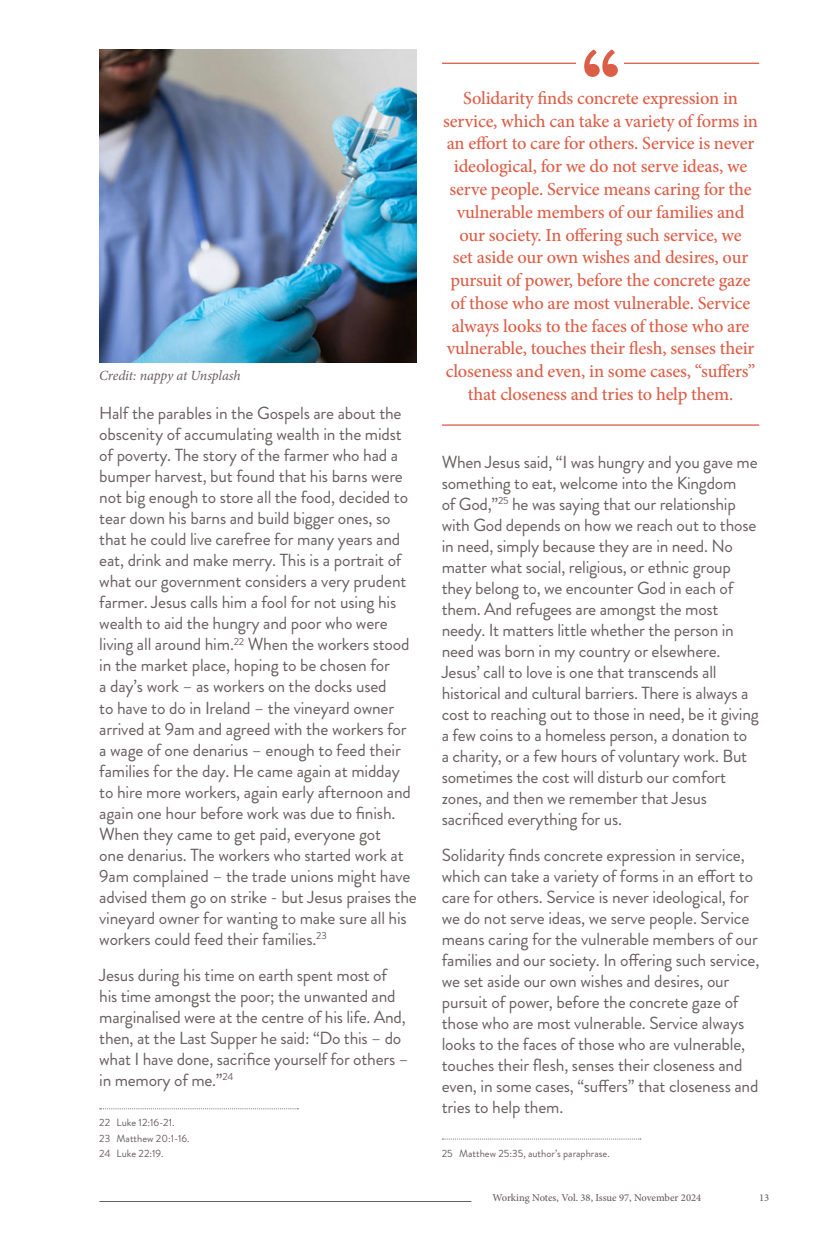
<style>
.page{position:relative;width:819px;height:1241px;background:#fff}
.page>*{position:absolute;margin:0;border:0;box-sizing:border-box;transform-origin:0 0}
.t1{font:500 18.38px/22.8px "Minion Pro";letter-spacing:-.01em;color:#db5e47;text-align:center}
.t2{font:17.5px/21px "Brandon Grotesque";letter-spacing:-.01em;color:#685e5f}
.t3{font:italic 14px "Minion Pro";letter-spacing:-.01em;color:#685e5f}
.Footnote_Mine{font:10.5px "Brandon Grotesque";color:#685e5f}
.t4{font:500 10.5px "Minion Pro";letter-spacing:-.005em;color:#685e5f}
</style>
<div class="page">
<hr style="left:100px;top:1200px;width:371px;height:1px;background:#685e5f">
<svg style="left:100px;top:1108px;width:198px;height:1px"></svg>
<svg style="left:442px;top:1138px;width:198px;height:1px"></svg>
<img style="left:99px;top:50px;width:318px;height:312px">
<hr style="left:442px;top:63px;width:316px;height:1px;background:#db5e47">
<hr style="left:442px;top:424px;width:316px;height:1px;background:#db5e47">
<div style="left:576px;top:52px;width:47px;height:21px;background:#fff"></div>
<svg style="left:584px;top:49px;width:34px;height:28px"></svg>
<p class="t3" style="left:99px;top:366px;width:143px">Credit: nappy at Unsplash</p>
<p class="t2" style="left:99px;top:403px;width:319px">Half the parables in the Gospels are about the obscenity of accumulating wealth in the midst of poverty. The story of the farmer who had a bumper harvest, but found that his barns were not big enough to store all the food, decided to tear down his barns and build bigger ones, so that he could live carefree for many years and eat, drink and make merry. This is a portrait of what our government considers a very prudent farmer. Jesus calls him a fool for not using his wealth to aid the hungry and poor who were living all around him.<sup>22</sup> When the workers stood in the market place, hoping to be chosen for<br>a day’s work – as workers on the docks used<br>to have to do in Ireland – the vineyard owner arrived at 9am and agreed with the workers for a wage of one denarius – enough to feed their families for the day. He came again at midday to hire more workers, again early afternoon and again one hour before work was due to finish.<br>When they came to get paid, everyone got<br>one denarius. The workers who started work at 9am complained – the trade unions might have advised them go on strike - but Jesus praises the vineyard owner for wanting to make sure all his workers could feed their families.<sup>23</sup></p>
<p class="t2" style="left:99px;top:964px;width:311px">Jesus during his time on earth spent most of his time amongst the poor; the unwanted and marginalised were at the centre of his life. And, then, at the Last Supper he said: “Do this – do what I have done, sacrifice yourself for others – in memory of me.”<sup>24</sup></p>
<p class="Footnote_Mine" style="left:99px;top:1115px;width:77px">22 Luke 12:16-21.</p>
<p class="Footnote_Mine" style="left:99px;top:1130px;width:92px">23 Matthew 20:1-16.</p>
<p class="Footnote_Mine" style="left:99px;top:1145px;width:66px">24 Luke 22:19.</p>
<p class="t1" style="left:443px;top:87px;width:316px">Solidarity finds concrete expression in service, which can take a variety of forms in an effort to care for others. Service is never ideological, for we do not serve ideas, we serve people. Service means caring for the vulnerable members of our families and our society. In offering such service, we<br>set aside our own wishes and desires, our pursuit of power, before the concrete gaze of those who are most vulnerable. Service always looks to the faces of those who are vulnerable, touches their flesh, senses their closeness and even, in some cases, “suffers” that closeness and tries to help them.</p>
<p class="t2" style="left:441px;top:451px;width:318px">When Jesus said, “I was hungry and you gave me something to eat, welcome into the Kingdom<br>of God,”<sup>25</sup> he was saying that our relationship with God depends on how we reach out to those in need, simply because they are in need. No matter what social, religious, or ethnic group they belong to, we encounter God in each of them. And refugees are amongst the most needy. It matters little whether the person in need was born in my country or elsewhere.<br>Jesus’ call to love is one that transcends all historical and cultural barriers. There is always a cost to reaching out to those in need, be it giving a few coins to a homeless person, a donation to a charity, or a few hours of voluntary work. But sometimes the cost will disturb our comfort zones, and then we remember that Jesus sacrificed everything for us.</p>
<p class="t2" style="left:441px;top:844px;width:319px">Solidarity finds concrete expression in service, which can take a variety of forms in an effort to care for others. Service is never ideological, for we do not serve ideas, we serve people. Service means caring for the vulnerable members of our families and our society. In offering such service, we set aside our own wishes and desires, our pursuit of power, before the concrete gaze of those who are most vulnerable. Service always looks to the faces of those who are vulnerable, touches their flesh, senses their closeness and even, in some cases, “suffers” that closeness and tries to help them.</p>
<p class="Footnote_Mine" style="left:441px;top:1145px;width:169px">25 Matthew 25:35, author’s paraphrase.</p>
<p class="t4" style="left:492px;top:1190px;width:210px">Working Notes, Vol. 38, Issue 97, November 2024</p>
<p class="t4" style="left:759px;top:1190px;width:12px">13</p>
</div>
